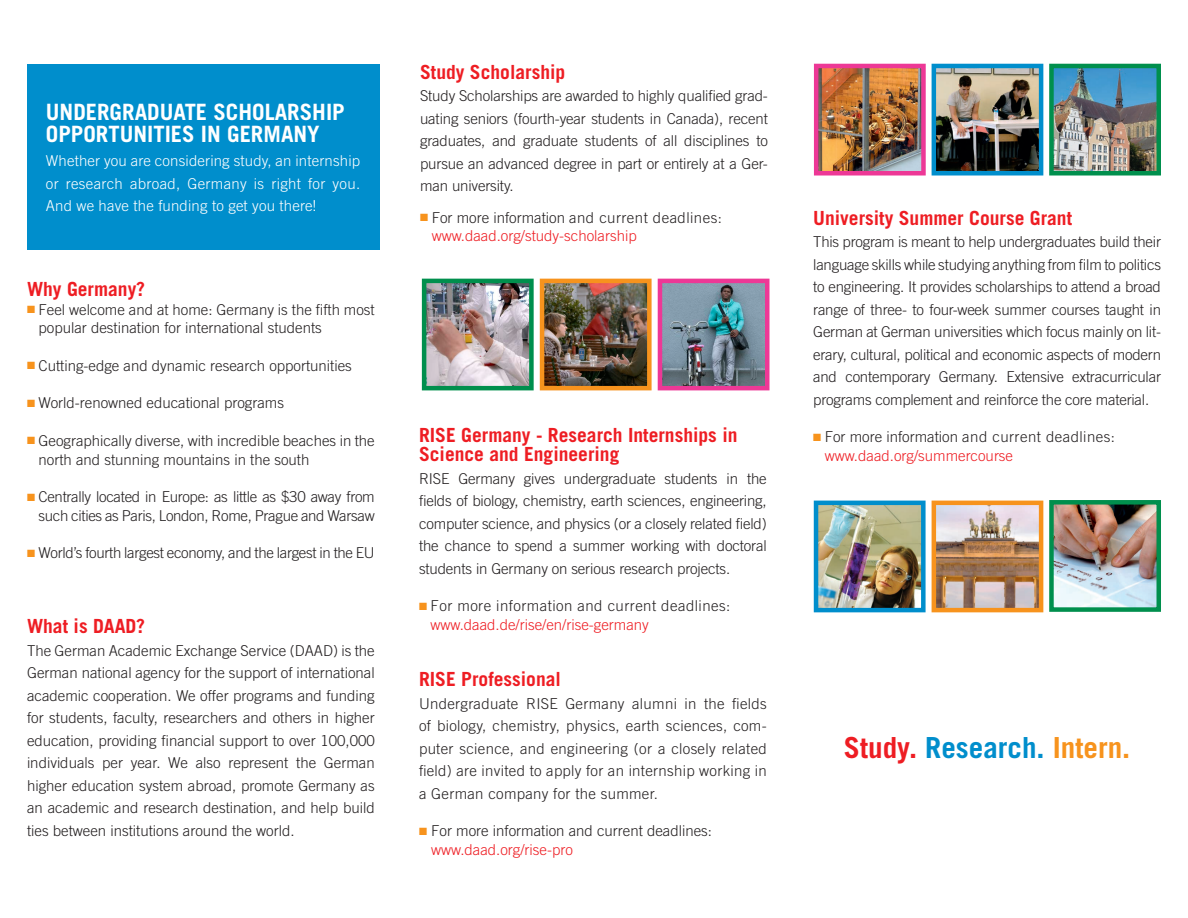
<style>
.page{position:relative;width:1188px;height:918px;background:#fff}
.page>*{position:absolute;margin:0;border:0;box-sizing:border-box;transform-origin:0 0}
.t1{font:700 29.1px "Trade Gothic";color:#008ecc}
.t2{font:700 22.5px "Trade Gothic";color:#fff}
.t3{font:700 19.5px/18.8px "Trade Gothic";color:#ee1d23}
.t4{font:300 15px/22.5px "Trade Gothic";color:#231f20}
.t5{font:300 15px/18.8px "Trade Gothic";letter-spacing:-.02em;color:#231f20;text-align:right}
.t6{font:300 15px/22.5px "Trade Gothic";letter-spacing:.01em;color:#fff;text-align:justify}
.t7{font:300 15px/18.8px "Trade Gothic";letter-spacing:.03em;color:#231f20}
.s1{color:#f7931d}
.s2{color:#ee1d23}
</style>
<div class="page">
<img style="left:1054px;top:505px;width:102px;height:102px">
<div style="left:1049px;top:500px;width:112px;height:112px;border:4px solid #008f4d"></div>
<img style="left:819px;top:506px;width:102px;height:101px">
<div style="left:814px;top:501px;width:112px;height:111px;border:4px solid #008ecc"></div>
<img style="left:427px;top:284px;width:102px;height:101px">
<div style="left:422px;top:279px;width:112px;height:111px;border:4px solid #008f4d"></div>
<img style="left:819px;top:69px;width:102px;height:102px">
<div style="left:814px;top:64px;width:112px;height:112px;border:4px solid #ed3896"></div>
<img style="left:937px;top:69px;width:101px;height:102px">
<div style="left:932px;top:64px;width:111px;height:112px;border:4px solid #008ecc"></div>
<img style="left:663px;top:284px;width:102px;height:101px">
<div style="left:658px;top:279px;width:112px;height:111px;border:4px solid #ed3896"></div>
<img style="left:937px;top:506px;width:101px;height:101px">
<div style="left:932px;top:501px;width:111px;height:111px;border:4px solid #f7931d"></div>
<img style="left:1054px;top:69px;width:102px;height:102px">
<div style="left:1049px;top:64px;width:112px;height:112px;border:4px solid #008f4d"></div>
<img style="left:545px;top:284px;width:102px;height:101px">
<div style="left:540px;top:279px;width:112px;height:111px;border:4px solid #f7931d"></div>
<div style="left:27px;top:64px;width:352px;height:185px;background:#008ecc"></div>
<p class="t2" style="left:46px;top:98px;width:300px">UNDERGRADUATE SCHOLARSHIP</p>
<p class="t2" style="left:46px;top:121px;width:275px">OPPORTUNITIES IN GERMANY</p>
<p class="t6" style="left:46px;top:150px;width:316px">Whether you are considering study, an internship or research abroad, Germany is right for you.<br>And we have the funding to get you there!</p>
<p class="t3" style="left:27px;top:279px;width:120px">Why Germany?</p>
<p class="t4" style="left:39px;top:300px;width:338px;line-height:18.8px;text-indent:-12px"><span class="s1">■</span> Feel welcome and at home: Germany is the fifth most popular destination for international students</p>
<p class="t4" style="left:27px;top:354px;width:326px"><span class="s1">■</span> Cutting-edge and dynamic research opportunities</p>
<p class="t4" style="left:27px;top:392px;width:259px"><span class="s1">■</span> World-renowned educational programs</p>
<p class="t4" style="left:39px;top:431px;width:338px;line-height:18.8px;text-indent:-12px"><span class="s1">■</span> Geographically diverse, with incredible beaches in the north and stunning mountains in the south</p>
<p class="t5" style="left:27px;top:487px;width:349px"><span class="s1">■</span> Centrally located in Europe: as little as $30 away from such cities as Paris, London, Rome, Prague and Warsaw</p>
<p class="t5" style="left:27px;top:543px;width:349px"><span class="s1">■</span> World’s fourth largest economy, and the largest in the EU</p>
<p class="t3" style="left:27px;top:617px;width:120px">What is DAAD?</p>
<p class="t4" style="left:27px;top:639px;width:349px">The German Academic Exchange Service (DAAD) is the</p>
<p class="t4" style="left:27px;top:662px;width:349px">German national agency for the support of international</p>
<p class="t4" style="left:27px;top:684px;width:349px;text-align:justify">academic cooperation. We offer programs and funding for students, faculty, researchers and others in higher education, providing financial support to over 100,000 individuals per year. We also represent the German higher education system abroad, promote Germany as an academic and research destination, and help build ties between institutions around the world.</p>
<p class="t3" style="left:420px;top:62px;width:147px">Study Scholarship</p>
<p class="t4" style="left:420px;top:84px;width:349px;text-align:justify">Study Scholarships are awarded to highly qualified grad&shy;uating seniors (fourth-year students in Canada), recent graduates, and graduate students of all disciplines to pursue an advanced degree in part or entirely at a Ger&shy;man university.</p>
<p class="t4" style="left:432px;top:208px;width:292px;line-height:18.8px;text-indent:-12px"><span class="s1">■</span> For more information and current deadlines: <span class="s2">www.daad.org/study-scholarship</span></p>
<p class="t3" style="left:419px;top:426px;width:320px">RISE Germany - Research Internships in<br>Science and Engineering</p>
<p class="t4" style="left:419px;top:467px;width:349px;text-align:justify">RISE Germany gives undergraduate students in the fields of biology, chemistry, earth sciences, engineering, computer science, and physics (or a closely related field) the chance to spend a summer working with doctoral students in Germany on serious research projects.</p>
<p class="t7" style="left:431px;top:596px;width:301px;text-indent:-12px"><span class="s1">■</span> For more information and current deadlines: <span class="s2">www.daad.de/rise/en/rise-germany</span></p>
<p class="t3" style="left:419px;top:670px;width:143px">RISE Professional</p>
<p class="t4" style="left:419px;top:692px;width:349px;text-align:justify">Undergraduate RISE Germany alumni in the fields of biology, chemistry, physics, earth sciences, com&shy;puter science, and engineering (or a closely related field) are invited to apply for an internship working in a German company for the summer.</p>
<p class="t4" style="left:431px;top:821px;width:282px;line-height:18.8px;text-indent:-12px"><span class="s1">■</span> For more information and current deadlines: <span class="s2">www.daad.org/rise-pro</span></p>
<p class="t3" style="left:813px;top:208px;width:260px">University Summer Course Grant</p>
<p class="t4" style="left:813px;top:230px;width:349px;text-align:justify">This program is meant to help undergraduates build their language skills while studying anything from film to politics to engineering. It provides scholarships to attend a broad range of three- to four-week summer courses taught in German at German universities which focus mainly on lit&shy;erary, cultural, political and economic aspects of modern and contemporary Germany. Extensive extracurricular programs complement and reinforce the core material.</p>
<p class="t4" style="left:825px;top:427px;width:292px;line-height:18.8px;text-indent:-12px"><span class="s1">■</span> For more information and current deadlines: <span class="s2">www.daad.org/summercourse</span></p>
<p class="t1" style="left:844px;top:730px;width:288px"><span class="s2">Study.</span> Research. <span class="s1">Intern.</span></p>
</div>
